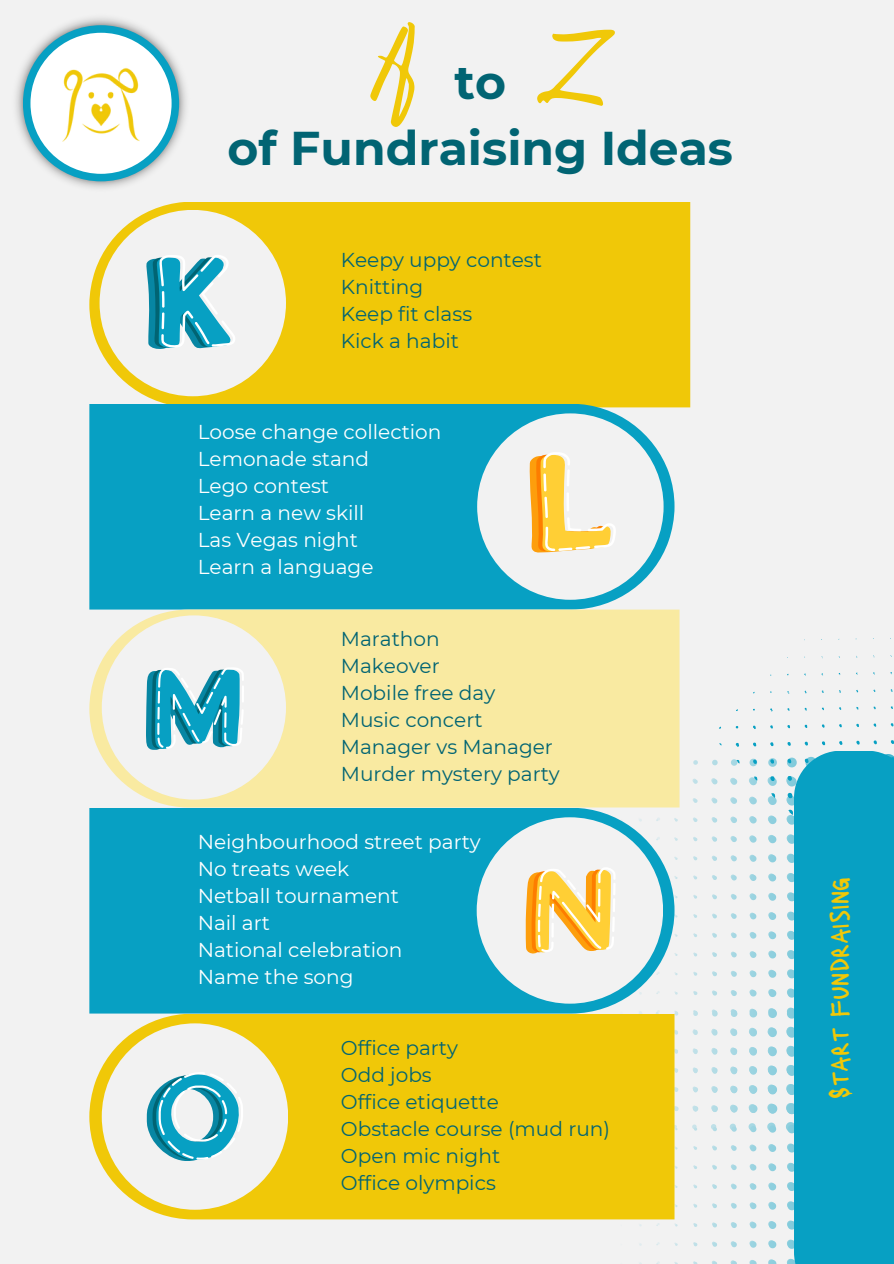
<style>
.page{position:relative;width:894px;height:1264px;background:#fff}
.page>*{position:absolute;margin:0;border:0;box-sizing:border-box;transform-origin:0 0}
.t1{font:102.75px "Bright Sunshine";color:#f0c808}
.t2{font:99.75px "Bright Sunshine";color:#f0c808}
.t3{font:700 47.25px/65.2px "Montserrat";color:#016473;text-align:center}
.t4{font:27.3px "Lacquer";color:#f0c808}
.t5{font:20.1px "Montserrat";color:#016473}
.t6{font:20.1px "Montserrat";color:#fff}
</style>
<div class="page">
<div style="left:0;top:0;width:893px;height:1263px;background:#f2f2f2"></div>
<div style="left:89px;top:202px;width:601px;height:205px;background:#f0c808"></div>
<div style="left:89px;top:404px;width:585px;height:205px;background:#07a0c3"></div>
<svg style="left:674px;top:751px;width:119px;height:247px"></svg>
<div style="left:89px;top:609px;width:590px;height:198px;background:#f9eaa1"></div>
<svg style="left:620px;top:1007px;width:173px;height:256px"></svg>
<div style="left:89px;top:807px;width:585px;height:206px;background:#07a0c3"></div>
<div style="left:89px;top:1013px;width:585px;height:206px;background:#f0c808"></div>
<div style="left:99px;top:210px;width:187px;height:186px;background:#f2f2f2;border-radius:50%"></div>
<div style="left:477px;top:413px;width:186px;height:186px;background:#f2f2f2;border-radius:50%"></div>
<div style="left:102px;top:615px;width:184px;height:184px;background:#f2f2f2;border-radius:50%"></div>
<div style="left:476px;top:817px;width:187px;height:186px;background:#f2f2f2;border-radius:50%"></div>
<div style="left:102px;top:1023px;width:186px;height:186px;background:#f2f2f2;border-radius:50%"></div>
<img style="left:16px;top:18px;width:170px;height:170px">
<div style="left:23px;top:25px;width:156px;height:156px;background:#07a0c3;border-radius:50%"></div>
<div style="left:30px;top:33px;width:141px;height:141px;background:#fff;border-radius:50%"></div>
<img style="left:63px;top:68px;width:76px;height:74px">
<div style="left:793px;top:751px;width:100px;height:512px;background:#07a0c3"></div>
<svg style="left:820px;top:841px;width:9px;height:10px"></svg>
<div style="left:837px;top:840px;width:56px;height:81px;background:#07a0c3"></div>
<svg style="left:820px;top:824px;width:9px;height:10px"></svg>
<svg style="left:837px;top:824px;width:9px;height:9px"></svg>
<svg style="left:889px;top:823px;width:4px;height:9px"></svg>
<svg style="left:854px;top:824px;width:9px;height:9px"></svg>
<svg style="left:803px;top:825px;width:8px;height:9px"></svg>
<svg style="left:872px;top:823px;width:8px;height:10px"></svg>
<svg style="left:837px;top:807px;width:8px;height:8px"></svg>
<svg style="left:820px;top:807px;width:8px;height:9px"></svg>
<svg style="left:872px;top:807px;width:7px;height:8px"></svg>
<svg style="left:786px;top:808px;width:7px;height:8px"></svg>
<svg style="left:889px;top:806px;width:4px;height:9px"></svg>
<svg style="left:803px;top:808px;width:8px;height:8px"></svg>
<svg style="left:854px;top:807px;width:8px;height:8px"></svg>
<svg style="left:872px;top:790px;width:7px;height:7px"></svg>
<svg style="left:838px;top:791px;width:6px;height:7px"></svg>
<svg style="left:769px;top:792px;width:6px;height:7px"></svg>
<svg style="left:803px;top:791px;width:7px;height:8px"></svg>
<svg style="left:889px;top:790px;width:4px;height:7px"></svg>
<svg style="left:786px;top:791px;width:7px;height:8px"></svg>
<svg style="left:855px;top:790px;width:7px;height:8px"></svg>
<svg style="left:820px;top:791px;width:7px;height:7px"></svg>
<svg style="left:803px;top:774px;width:6px;height:7px"></svg>
<svg style="left:769px;top:775px;width:6px;height:7px"></svg>
<svg style="left:838px;top:774px;width:6px;height:6px"></svg>
<svg style="left:872px;top:773px;width:6px;height:7px"></svg>
<svg style="left:820px;top:774px;width:6px;height:7px"></svg>
<svg style="left:855px;top:773px;width:6px;height:7px"></svg>
<svg style="left:889px;top:773px;width:4px;height:6px"></svg>
<svg style="left:752px;top:775px;width:6px;height:7px"></svg>
<svg style="left:786px;top:775px;width:6px;height:6px"></svg>
<svg style="left:855px;top:757px;width:5px;height:5px"></svg>
<svg style="left:769px;top:758px;width:5px;height:6px"></svg>
<svg style="left:803px;top:757px;width:6px;height:6px"></svg>
<svg style="left:838px;top:757px;width:5px;height:6px"></svg>
<svg style="left:752px;top:758px;width:5px;height:6px"></svg>
<svg style="left:821px;top:757px;width:5px;height:6px"></svg>
<svg style="left:786px;top:758px;width:5px;height:6px"></svg>
<svg style="left:872px;top:756px;width:5px;height:6px"></svg>
<svg style="left:889px;top:756px;width:4px;height:6px"></svg>
<svg style="left:734px;top:759px;width:6px;height:5px"></svg>
<svg style="left:787px;top:742px;width:4px;height:4px"></svg>
<svg style="left:753px;top:742px;width:3px;height:5px"></svg>
<svg style="left:856px;top:740px;width:4px;height:5px"></svg>
<svg style="left:822px;top:741px;width:3px;height:4px"></svg>
<svg style="left:873px;top:740px;width:4px;height:5px"></svg>
<svg style="left:804px;top:741px;width:4px;height:5px"></svg>
<svg style="left:735px;top:742px;width:4px;height:5px"></svg>
<svg style="left:146px;top:255px;width:89px;height:94px"></svg>
<svg style="left:529px;top:452px;width:86px;height:101px"></svg>
<svg style="left:146px;top:668px;width:98px;height:81px"></svg>
<svg style="left:525px;top:868px;width:90px;height:85px"></svg>
<svg style="left:147px;top:1072px;width:96px;height:88px"></svg>
<p class="t2" style="left:370px;top:-10px;width:48px">A</p>
<p class="t1" style="left:543px;top:-16px;width:59px">Z</p>
<p class="t3" style="left:227px;top:50px;width:507px">to<br>of Fundraising Ideas</p>
<p class="t5" style="left:341px;top:248px;width:202px">Keepy uppy contest</p>
<p class="t5" style="left:341px;top:275px;width:84px">Knitting</p>
<p class="t5" style="left:341px;top:302px;width:133px">Keep fit class</p>
<p class="t5" style="left:341px;top:329px;width:119px">Kick a habit</p>
<p class="t6" style="left:198px;top:419px;width:245px">Loose change collection</p>
<p class="t6" style="left:198px;top:446px;width:173px">Lemonade stand</p>
<p class="t6" style="left:198px;top:473px;width:133px">Lego contest</p>
<p class="t6" style="left:198px;top:500px;width:168px">Learn a new skill</p>
<p class="t6" style="left:198px;top:527px;width:162px">Las Vegas night</p>
<p class="t6" style="left:198px;top:554px;width:177px">Learn a language</p>
<p class="t5" style="left:341px;top:626px;width:100px">Marathon</p>
<p class="t5" style="left:341px;top:653px;width:100px">Makeover</p>
<p class="t5" style="left:341px;top:680px;width:156px">Mobile free day</p>
<p class="t5" style="left:341px;top:707px;width:143px">Music concert</p>
<p class="t5" style="left:341px;top:734px;width:214px">Manager vs Manager</p>
<p class="t5" style="left:341px;top:761px;width:220px">Murder mystery party</p>
<p class="t6" style="left:198px;top:829px;width:284px">Neighbourhood street party</p>
<p class="t6" style="left:198px;top:856px;width:153px">No treats week</p>
<p class="t6" style="left:198px;top:883px;width:203px">Netball tournament</p>
<p class="t6" style="left:198px;top:910px;width:74px">Nail art</p>
<p class="t6" style="left:198px;top:937px;width:206px">National celebration</p>
<p class="t6" style="left:198px;top:964px;width:157px">Name the song</p>
<p class="t5" style="left:341px;top:1035px;width:119px">Office party</p>
<p class="t5" style="left:341px;top:1062px;width:92px">Odd jobs</p>
<p class="t5" style="left:341px;top:1089px;width:159px">Office etiquette</p>
<p class="t5" style="left:341px;top:1116px;width:271px">Obstacle course (mud run)</p>
<h2 class="t5" style="left:341px;top:1143px;width:161px">Open mic night</h2>
<p class="t5" style="left:341px;top:1170px;width:156px">Office olympics</p>
<h1 class="t4" style="left:821px;top:1098px;width:223px;rotate:-90deg">Start fundraising</h1>
</div>
